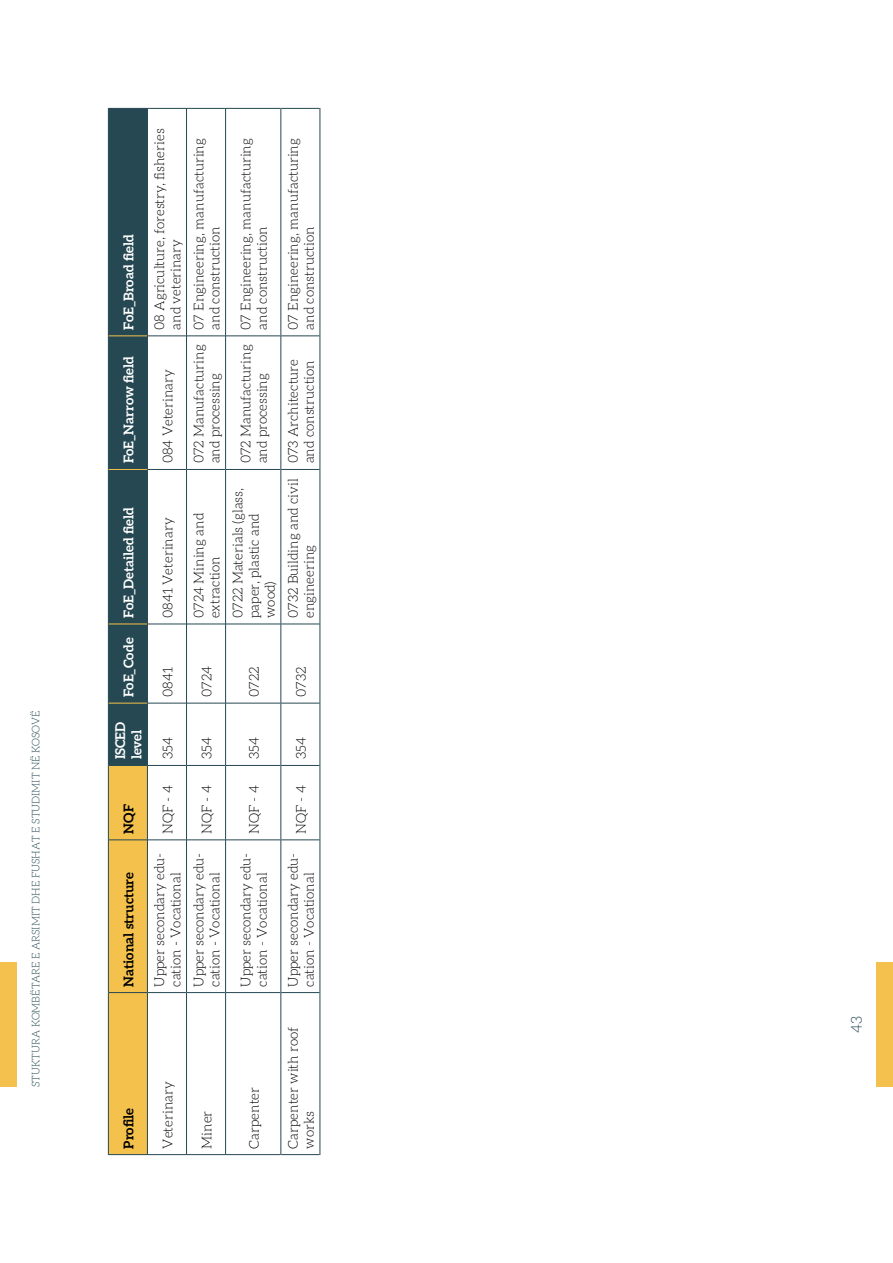
<style>
.page{position:relative;width:893px;height:1263px;background:#fff}
.page>*{position:absolute;margin:0;border:0;box-sizing:border-box;transform-origin:0 0}
.t1{font:300 15px "Aleo";color:#254852}
.t2{font:300 13.5px/16.2px "Aleo";color:#000}
.t3{font:700 13.5px/16.2px "Aleo";color:#fff}
.t4{font:700 13.5px "Aleo";color:#000}
.t5{font:300 10.5px "Aleo";color:#254852}
</style>
<div class="page">
<svg style="left:109px;top:109px;width:38px;height:1045px;background:#72754f"></svg>
<hr style="left:108px;top:992px;width:1px;height:163px;background:#254852">
<hr style="left:109px;top:1154px;width:38px;height:1px;background:#254852">
<hr style="left:108px;top:840px;width:1px;height:152px;background:#254852">
<hr style="left:109px;top:992px;width:38px;height:1px;background:#254852">
<hr style="left:108px;top:765px;width:1px;height:75px;background:#254852">
<hr style="left:109px;top:839px;width:38px;height:1px;background:#254852">
<hr style="left:108px;top:703px;width:1px;height:62px;background:#254852">
<hr style="left:109px;top:765px;width:38px;height:1px;background:#254852">
<hr style="left:108px;top:624px;width:1px;height:79px;background:#254852">
<hr style="left:108px;top:469px;width:1px;height:155px;background:#254852">
<hr style="left:108px;top:336px;width:1px;height:133px;background:#254852">
<hr style="left:108px;top:108px;width:1px;height:228px;background:#254852">
<hr style="left:109px;top:108px;width:38px;height:1px;background:#254852">
<hr style="left:147px;top:992px;width:1px;height:163px;background:#254852">
<hr style="left:147px;top:840px;width:1px;height:152px;background:#254852">
<hr style="left:147px;top:765px;width:1px;height:75px;background:#254852">
<hr style="left:147px;top:703px;width:1px;height:62px;background:#254852">
<hr style="left:147px;top:624px;width:1px;height:79px;background:#254852">
<hr style="left:147px;top:469px;width:1px;height:155px;background:#254852">
<hr style="left:147px;top:336px;width:1px;height:133px;background:#254852">
<hr style="left:147px;top:108px;width:1px;height:228px;background:#254852">
<hr style="left:148px;top:1154px;width:38px;height:1px;background:#254852">
<hr style="left:148px;top:992px;width:38px;height:1px;background:#254852">
<hr style="left:148px;top:839px;width:38px;height:1px;background:#254852">
<hr style="left:148px;top:765px;width:38px;height:1px;background:#254852">
<hr style="left:148px;top:703px;width:38px;height:1px;background:#254852">
<hr style="left:148px;top:624px;width:38px;height:1px;background:#254852">
<hr style="left:148px;top:469px;width:38px;height:1px;background:#254852">
<hr style="left:148px;top:335px;width:38px;height:1px;background:#254852">
<hr style="left:148px;top:108px;width:38px;height:1px;background:#254852">
<hr style="left:186px;top:992px;width:1px;height:163px;background:#254852">
<hr style="left:187px;top:1154px;width:38px;height:1px;background:#254852">
<hr style="left:186px;top:840px;width:1px;height:152px;background:#254852">
<hr style="left:187px;top:992px;width:38px;height:1px;background:#254852">
<hr style="left:186px;top:765px;width:1px;height:75px;background:#254852">
<hr style="left:187px;top:839px;width:38px;height:1px;background:#254852">
<hr style="left:186px;top:703px;width:1px;height:62px;background:#254852">
<hr style="left:187px;top:765px;width:38px;height:1px;background:#254852">
<hr style="left:186px;top:624px;width:1px;height:79px;background:#254852">
<hr style="left:187px;top:703px;width:38px;height:1px;background:#254852">
<hr style="left:186px;top:469px;width:1px;height:155px;background:#254852">
<hr style="left:187px;top:624px;width:38px;height:1px;background:#254852">
<hr style="left:186px;top:336px;width:1px;height:133px;background:#254852">
<hr style="left:187px;top:469px;width:38px;height:1px;background:#254852">
<hr style="left:186px;top:108px;width:1px;height:228px;background:#254852">
<hr style="left:187px;top:335px;width:38px;height:1px;background:#254852">
<hr style="left:187px;top:108px;width:38px;height:1px;background:#254852">
<hr style="left:225px;top:992px;width:1px;height:163px;background:#254852">
<hr style="left:226px;top:1154px;width:54px;height:1px;background:#254852">
<hr style="left:225px;top:840px;width:1px;height:152px;background:#254852">
<hr style="left:226px;top:992px;width:54px;height:1px;background:#254852">
<hr style="left:225px;top:765px;width:1px;height:75px;background:#254852">
<hr style="left:226px;top:839px;width:54px;height:1px;background:#254852">
<hr style="left:225px;top:703px;width:1px;height:62px;background:#254852">
<hr style="left:226px;top:765px;width:54px;height:1px;background:#254852">
<hr style="left:225px;top:624px;width:1px;height:79px;background:#254852">
<hr style="left:226px;top:703px;width:54px;height:1px;background:#254852">
<hr style="left:225px;top:469px;width:1px;height:155px;background:#254852">
<hr style="left:226px;top:624px;width:54px;height:1px;background:#254852">
<hr style="left:225px;top:336px;width:1px;height:133px;background:#254852">
<hr style="left:226px;top:469px;width:54px;height:1px;background:#254852">
<hr style="left:225px;top:108px;width:1px;height:228px;background:#254852">
<hr style="left:226px;top:335px;width:54px;height:1px;background:#254852">
<hr style="left:226px;top:108px;width:54px;height:1px;background:#254852">
<hr style="left:280px;top:992px;width:1px;height:163px;background:#254852">
<hr style="left:281px;top:1154px;width:39px;height:1px;background:#254852">
<hr style="left:280px;top:840px;width:1px;height:152px;background:#254852">
<hr style="left:281px;top:992px;width:39px;height:1px;background:#254852">
<hr style="left:280px;top:765px;width:1px;height:75px;background:#254852">
<hr style="left:281px;top:839px;width:39px;height:1px;background:#254852">
<hr style="left:280px;top:703px;width:1px;height:62px;background:#254852">
<hr style="left:281px;top:765px;width:39px;height:1px;background:#254852">
<hr style="left:280px;top:624px;width:1px;height:79px;background:#254852">
<hr style="left:281px;top:703px;width:39px;height:1px;background:#254852">
<hr style="left:280px;top:469px;width:1px;height:155px;background:#254852">
<hr style="left:281px;top:624px;width:39px;height:1px;background:#254852">
<hr style="left:280px;top:336px;width:1px;height:133px;background:#254852">
<hr style="left:281px;top:469px;width:39px;height:1px;background:#254852">
<hr style="left:280px;top:108px;width:1px;height:228px;background:#254852">
<hr style="left:281px;top:335px;width:39px;height:1px;background:#254852">
<hr style="left:281px;top:108px;width:39px;height:1px;background:#254852">
<hr style="left:320px;top:992px;width:1px;height:163px;background:#254852">
<hr style="left:320px;top:840px;width:1px;height:152px;background:#254852">
<hr style="left:320px;top:765px;width:1px;height:75px;background:#254852">
<hr style="left:320px;top:703px;width:1px;height:62px;background:#254852">
<hr style="left:320px;top:624px;width:1px;height:79px;background:#254852">
<hr style="left:320px;top:469px;width:1px;height:155px;background:#254852">
<hr style="left:320px;top:336px;width:1px;height:133px;background:#254852">
<hr style="left:320px;top:108px;width:1px;height:228px;background:#254852">
<hr style="left:109px;top:703px;width:38px;height:1px;background:#f4c14c">
<hr style="left:109px;top:624px;width:38px;height:1px;background:#f4c14c">
<hr style="left:109px;top:469px;width:38px;height:1px;background:#f4c14c">
<hr style="left:109px;top:335px;width:38px;height:1px;background:#f4c14c">
<div style="left:877px;top:962px;width:16px;height:125px;background:#f4c14e"></div>
<div style="left:0;top:962px;width:16px;height:125px;background:#f4c14e"></div>
<p class="t5" style="left:30px;top:1087px;width:378px;rotate:-90deg">STUKTURA KOMBËTARE E ARSIMIT DHE FUSHAT E STUDIMIT NË KOSOVË</p>
<p class="t3" style="left:120px;top:330px;width:97px;rotate:-90deg">FoE_Broad field</p>
<p class="t3" style="left:120px;top:463px;width:109px;rotate:-90deg">FoE_Narrow field</p>
<p class="t3" style="left:120px;top:618px;width:113px;rotate:-90deg">FoE_Detailed field</p>
<p class="t3" style="left:120px;top:697px;width:61px;rotate:-90deg">FoE_Code</p>
<p class="t3" style="left:112px;top:759px;width:39px;rotate:-90deg">ISCED level</p>
<p class="t4" style="left:121px;top:834px;width:31px;rotate:-90deg">NQF</p>
<p class="t4" style="left:121px;top:986px;width:116px;rotate:-90deg">National structure</p>
<p class="t2" style="left:151px;top:330px;width:203px;rotate:-90deg">08 Agriculture, forestry, fisheries and veterinary</p>
<p class="t2" style="left:160px;top:463px;width:96px;rotate:-90deg">084 Veterinary</p>
<p class="t2" style="left:160px;top:618px;width:102px;rotate:-90deg">0841 Veterinary</p>
<p class="t2" style="left:191px;top:330px;width:193px;rotate:-90deg">07 Engineering, manufacturing and construction</p>
<p class="t2" style="left:191px;top:463px;width:121px;rotate:-90deg">072 Manufacturing and processing</p>
<p class="t2" style="left:238px;top:330px;width:193px;rotate:-90deg">07 Engineering, manufacturing and construction</p>
<p class="t2" style="left:238px;top:463px;width:121px;rotate:-90deg">072 Manufacturing and processing</p>
<p class="t2" style="left:191px;top:618px;width:107px;rotate:-90deg">0724 Mining and extraction</p>
<p class="t2" style="left:230px;top:618px;width:132px;rotate:-90deg">0722 Materials (glass, paper, plastic and wood)</p>
<p class="t2" style="left:285px;top:330px;width:193px;rotate:-90deg">07 Engineering, manufacturing and construction</p>
<p class="t2" style="left:285px;top:463px;width:106px;rotate:-90deg">073 Architecture and construction</p>
<p class="t2" style="left:285px;top:618px;width:141px;rotate:-90deg">0732 Building and civil engineering</p>
<p class="t2" style="left:160px;top:697px;width:31px;rotate:-90deg">0841</p>
<p class="t2" style="left:199px;top:697px;width:33px;rotate:-90deg">0724</p>
<p class="t2" style="left:246px;top:697px;width:32px;rotate:-90deg">0722</p>
<p class="t2" style="left:293px;top:697px;width:32px;rotate:-90deg">0732</p>
<p class="t2" style="left:160px;top:759px;width:24px;rotate:-90deg">354</p>
<p class="t2" style="left:199px;top:759px;width:24px;rotate:-90deg">354</p>
<p class="t2" style="left:246px;top:759px;width:24px;rotate:-90deg">354</p>
<p class="t2" style="left:293px;top:759px;width:24px;rotate:-90deg">354</p>
<p class="t2" style="left:160px;top:834px;width:50px;rotate:-90deg">NQF - 4</p>
<p class="t2" style="left:199px;top:834px;width:50px;rotate:-90deg">NQF - 4</p>
<p class="t2" style="left:246px;top:834px;width:50px;rotate:-90deg">NQF - 4</p>
<p class="t2" style="left:293px;top:834px;width:50px;rotate:-90deg">NQF - 4</p>
<p class="t2" style="left:151px;top:986px;width:135px;rotate:-90deg">Upper secondary edu&shy;cation - Vocational</p>
<p class="t2" style="left:191px;top:986px;width:135px;rotate:-90deg">Upper secondary edu&shy;cation - Vocational</p>
<p class="t2" style="left:238px;top:986px;width:135px;rotate:-90deg">Upper secondary edu&shy;cation - Vocational</p>
<p class="t2" style="left:285px;top:986px;width:135px;rotate:-90deg">Upper secondary edu&shy;cation - Vocational</p>
<p class="t4" style="left:121px;top:1148px;width:42px;rotate:-90deg">Profile</p>
<p class="t2" style="left:160px;top:1148px;width:69px;rotate:-90deg">Veterinary</p>
<p class="t2" style="left:199px;top:1148px;width:39px;rotate:-90deg">Miner</p>
<p class="t2" style="left:246px;top:1148px;width:63px;rotate:-90deg">Carpenter</p>
<p class="t2" style="left:285px;top:1148px;width:124px;rotate:-90deg">Carpenter with roof works</p>
<p class="t1" style="left:848px;top:1033px;width:18px;rotate:-90deg">43</p>
</div>
